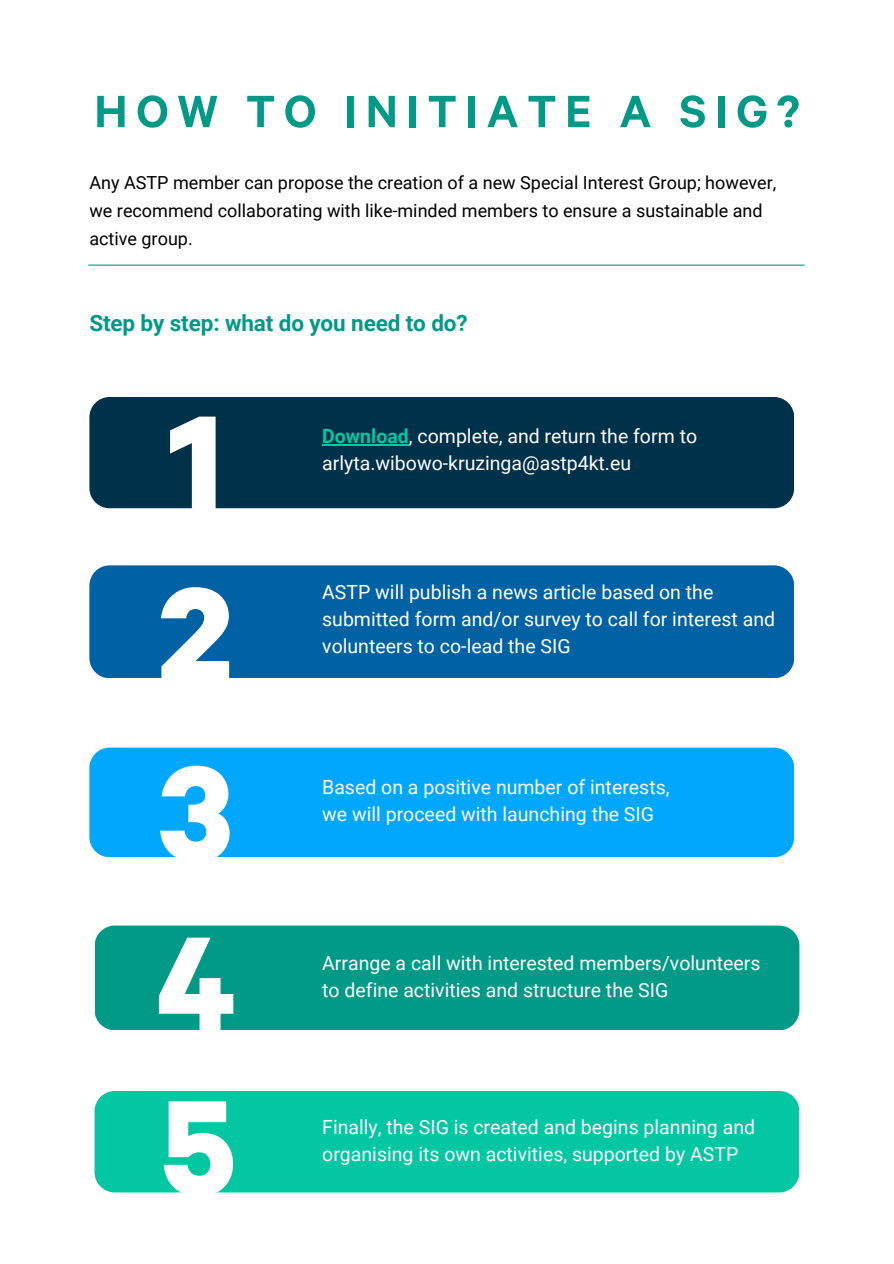
<style>
.page{position:relative;width:894px;height:1264px;background:#fff}
.page>*{position:absolute;margin:0;border:0;box-sizing:border-box;transform-origin:0 0}
.t1{font:700 152.1px "Calibre";color:#fff}
.t2{font:600 51px "Calibre";letter-spacing:.17em;color:#009a86}
.t3{font:700 22.5px "Roboto";letter-spacing:-.005em;color:#009a86}
.t4{font:19.5px/27px "Roboto";color:#fff}
.t5{font:18px/28.2px "Roboto";color:#000}
.s1{font-weight:700;color:#02c7a2}
</style>
<div class="page">
<hr style="left:88px;top:264px;width:716px;height:2px;background:#009a86">
<div style="left:89px;top:397px;width:704px;height:111px;background:#00314b;border-radius:20px"></div>
<hr style="left:322px;top:444px;width:87px;height:1px;background:#02c7a2">
<div style="left:89px;top:565px;width:705px;height:113px;background:#0062a5;border-radius:20px"></div>
<div style="left:89px;top:747px;width:704px;height:110px;background:#00a7fb;border-radius:20px"></div>
<div style="left:94px;top:925px;width:705px;height:105px;background:#009a86;border-radius:20px"></div>
<div style="left:94px;top:1090px;width:705px;height:102px;background:#02c7a2;border-radius:20px"></div>
<p class="t2" style="left:94px;top:94px;width:706px">HOW TO INITIATE A SIG?</p>
<h1 class="t5" style="left:89px;top:168px;width:688px">Any ASTP member can propose the creation of a new Special Interest Group; however, we recommend collaborating with like-minded members to ensure a sustainable and active group.</h1>
<p class="t3" style="left:89px;top:310px;width:379px">Step by step: what do you need to do?</p>
<p class="t1" style="left:168px;top:411px;width:57px">1</p>
<p class="t1" style="left:159px;top:583px;width:76px">2</p>
<p class="t1" style="left:159px;top:761px;width:76px">3</p>
<p class="t1" style="left:156px;top:932px;width:81px">4</p>
<p class="t1" style="left:161px;top:1095px;width:77px">5</p>
<h2 class="t4" style="left:322px;top:423px;width:376px"><span class="s1">Download</span>, complete, and return the form to arlyta.wibowo-kruzinga@astp4kt.eu</h2>
<p class="t4" style="left:322px;top:579px;width:454px">ASTP will publish a news article based on the submitted form and/or survey to call for interest and volunteers to co-lead the SIG</p>
<p class="t4" style="left:322px;top:773px;width:349px">Based on a positive number of interests,</p>
<p class="t4" style="left:322px;top:801px;width:333px">we will proceed with launching the SIG</p>
<p class="t4" style="left:322px;top:949px;width:439px">Arrange a call with interested members/volunteers to define activities and structure the SIG</p>
<p class="t4" style="left:322px;top:1113px;width:434px">Finally, the SIG is created and begins planning and organising its own activities, supported by ASTP</p>
</div>
